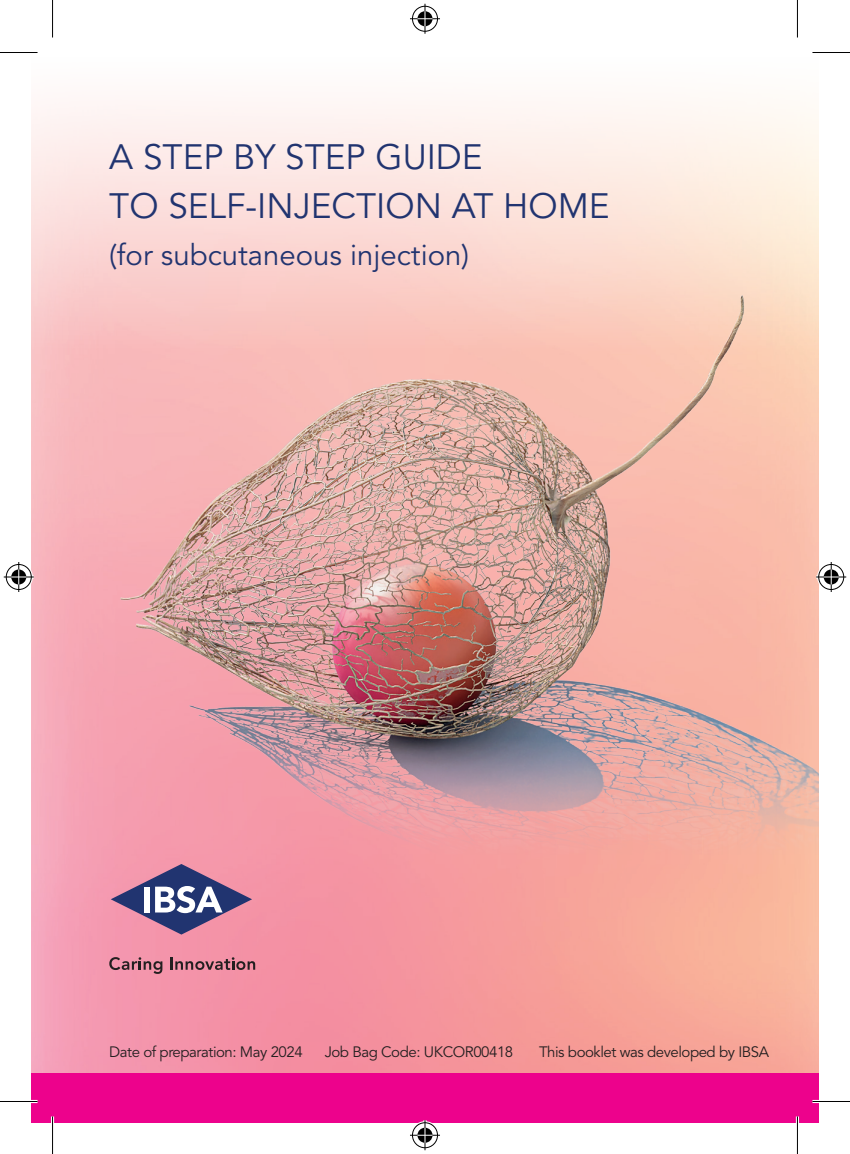
<style>
.page{position:relative;width:850px;height:1154px;background:#fff}
.page>*{position:absolute;margin:0;border:0;box-sizing:border-box;transform-origin:0 0}
.t1{font:35px/49.2px "Avenir LT Pro";color:#213470}
.t2{font:29.25px "Avenir LT Pro";color:#213470}
.t3{font:15px "Avenir LT Pro";letter-spacing:-.03em;color:#231f20}
</style>
<div class="page">
<img style="left:31px;top:350px;width:787px;height:723px">
<div style="left:31px;top:31px;width:787px;height:319px;background:linear-gradient(to bottom,#fff,#f9c2bf)"></div>
<svg style="left:170px;top:957px;width:85px;height:13px"></svg>
<svg style="left:109px;top:957px;width:53px;height:17px"></svg>
<div style="left:31px;top:1073px;width:787px;height:50px;background:#ed028c"></div>
<img style="left:97px;top:277px;width:721px;height:668px">
<hr style="left:0;top:51px;width:38px;height:3px;background:#fff">
<hr style="left:812px;top:51px;width:37px;height:3px;background:#fff">
<hr style="left:0;top:1100px;width:38px;height:3px;background:#fff">
<hr style="left:812px;top:1100px;width:37px;height:3px;background:#fff">
<hr style="left:51px;top:0;width:3px;height:38px;background:#fff">
<hr style="left:51px;top:1116px;width:3px;height:38px;background:#fff">
<hr style="left:795px;top:0;width:3px;height:38px;background:#fff">
<hr style="left:795px;top:1116px;width:3px;height:38px;background:#fff">
<hr style="left:0;top:52px;width:38px;height:1px;background:#000">
<hr style="left:812px;top:52px;width:37px;height:1px;background:#000">
<hr style="left:0;top:1101px;width:38px;height:1px;background:#000">
<hr style="left:812px;top:1101px;width:37px;height:1px;background:#000">
<hr style="left:52px;top:0;width:1px;height:38px;background:#000">
<hr style="left:52px;top:1116px;width:1px;height:38px;background:#000">
<hr style="left:796px;top:0;width:1px;height:38px;background:#000">
<hr style="left:796px;top:1116px;width:1px;height:38px;background:#000">
<div style="left:410px;top:5px;width:29px;height:28px;border:3px solid #fff;border-radius:50%"></div>
<hr style="left:410px;top:17px;width:30px;height:3px;background:#fff">
<hr style="left:423px;top:4px;width:3px;height:30px;background:#fff">
<div style="left:415px;top:10px;width:19px;height:18px;border:3px solid #fff;border-radius:50%"></div>
<div style="left:412px;top:6px;width:25px;height:26px;border:1px solid #000;border-radius:50%"></div>
<hr style="left:410px;top:18px;width:30px;height:1px;background:#000">
<hr style="left:424px;top:4px;width:1px;height:30px;background:#000">
<svg style="left:417px;top:11px;width:15px;height:15px"></svg>
<div style="left:410px;top:1121px;width:29px;height:28px;border:3px solid #fff;border-radius:50%"></div>
<hr style="left:410px;top:1134px;width:30px;height:3px;background:#fff">
<hr style="left:423px;top:1120px;width:3px;height:30px;background:#fff">
<div style="left:415px;top:1126px;width:19px;height:18px;border:3px solid #fff;border-radius:50%"></div>
<div style="left:412px;top:1122px;width:25px;height:26px;border:1px solid #000;border-radius:50%"></div>
<hr style="left:410px;top:1135px;width:30px;height:1px;background:#000">
<hr style="left:424px;top:1120px;width:1px;height:30px;background:#000">
<svg style="left:417px;top:1128px;width:15px;height:15px"></svg>
<div style="left:5px;top:563px;width:28px;height:28px;border:3px solid #fff;border-radius:50%"></div>
<hr style="left:4px;top:575px;width:30px;height:3px;background:#fff">
<hr style="left:17px;top:562px;width:3px;height:30px;background:#fff">
<div style="left:10px;top:568px;width:18px;height:18px;border:3px solid #fff;border-radius:50%"></div>
<div style="left:6px;top:564px;width:26px;height:26px;border:1px solid #000;border-radius:50%"></div>
<hr style="left:4px;top:576px;width:30px;height:1px;background:#000">
<hr style="left:18px;top:562px;width:1px;height:30px;background:#000">
<svg style="left:11px;top:569px;width:15px;height:15px"></svg>
<div style="left:816px;top:563px;width:28px;height:28px;border:3px solid #fff;border-radius:50%"></div>
<hr style="left:815px;top:575px;width:30px;height:3px;background:#fff">
<hr style="left:829px;top:562px;width:3px;height:30px;background:#fff">
<div style="left:821px;top:568px;width:18px;height:18px;border:3px solid #fff;border-radius:50%"></div>
<div style="left:818px;top:564px;width:25px;height:26px;border:1px solid #000;border-radius:50%"></div>
<hr style="left:815px;top:576px;width:30px;height:1px;background:#000">
<hr style="left:830px;top:562px;width:1px;height:30px;background:#000">
<svg style="left:823px;top:569px;width:15px;height:15px"></svg>
<h1 class="t1" style="left:109px;top:133px;width:501px">A STEP BY STEP GUIDE<br>TO SELF-INJECTION AT HOME</h1>
<h2 class="t2" style="left:109px;top:238px;width:361px">(for subcutaneous injection)</h2>
<p class="t3" style="left:109px;top:1043px;width:195px">Date of preparation: May 2024</p>
<p class="t3" style="left:324px;top:1043px;width:190px">Job Bag Code: UKCOR00418</p>
<p class="t3" style="left:539px;top:1043px;width:231px">This booklet was developed by IBSA</p>
</div>
